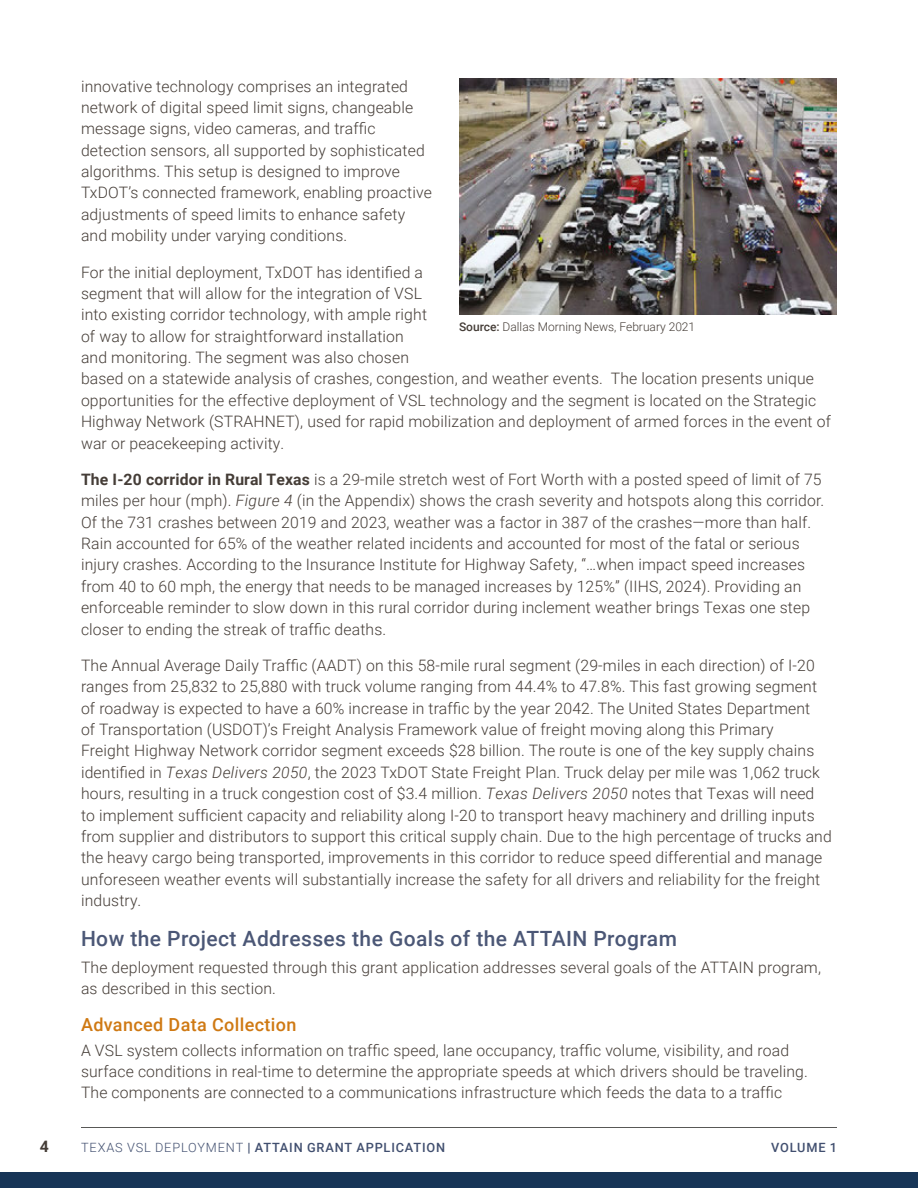
<style>
.page{position:relative;width:918px;height:1188px;background:#fff}
.page>*{position:absolute;margin:0;border:0;box-sizing:border-box;transform-origin:0 0}
.t1{font:500 21px "Roboto";letter-spacing:.02em;color:#4b5776}
.t2{font:500 18px "Roboto";letter-spacing:.02em;color:#cf7913}
.t3{font:300 15.75px/21.3px "Roboto";letter-spacing:.01em;color:#453d37}
.t4{font:700 15.75px "Roboto";color:#453d37}
.t5{font:500 12.75px "Roboto";letter-spacing:.065em;color:#414f6f}
.t6{font:300 12px "Roboto";color:#453d37}
.s1{font-weight:700}
.s2{font-style:italic}
.s3{font-weight:500}
.s4{font-weight:300}
</style>
<div class="page">
<div style="left:0;top:1173px;width:918px;height:15px;background:#173557"></div>
<hr style="left:81px;top:1127px;width:756px;height:1px;background:#1d1d1b">
<img style="left:459px;top:78px;width:378px;height:236px">
<p class="t3" style="left:81px;top:75px;width:334px">innovative technology comprises an integrated network of digital speed limit signs, changeable</p>
<p class="t3" style="left:81px;top:117px;width:296px">message signs, video cameras, and traffic</p>
<p class="t3" style="left:81px;top:139px;width:352px">detection sensors, all supported by sophisticated algorithms. This setup is designed to improve TxDOT’s connected framework, enabling proactive adjustments of speed limits to enhance safety and mobility under varying conditions.</p>
<p class="t3" style="left:81px;top:261px;width:344px">For the initial deployment, TxDOT has identified a</p>
<p class="t3" style="left:81px;top:282px;width:751px">segment that will allow for the integration of VSL<br>into existing corridor technology, with ample right<br>of way to allow for straightforward installation<br>and monitoring. The segment was also chosen<br>based on a statewide analysis of crashes, congestion, and weather events. The location presents unique opportunities for the effective deployment of VSL technology and the segment is located on the Strategic Highway Network (STRAHNET), used for rapid mobilization and deployment of armed forces in the event of war or peacekeeping activity.</p>
<p class="t3" style="left:81px;top:468px;width:745px"><span class="s1">The I-20 corridor in Rural Texas</span> is a 29-mile stretch west of Fort Worth with a posted speed of limit of 75 miles per hour (mph). <span class="s2">Figure 4</span> (in the Appendix) shows the crash severity and hotspots along this corridor.<br>Of the 731 crashes between 2019 and 2023, weather was a factor in 387 of the crashes—more than half.<br>Rain accounted for 65% of the weather related incidents and accounted for most of the fatal or serious injury crashes. According to the Insurance Institute for Highway Safety, “…when impact speed increases from 40 to 60 mph, the energy that needs to be managed increases by 125%” (IIHS, 2024). Providing an enforceable reminder to slow down in this rural corridor during inclement weather brings Texas one step</p>
<p class="t3" style="left:81px;top:618px;width:307px">closer to ending the streak of traffic deaths.</p>
<p class="t3" style="left:81px;top:654px;width:735px">The Annual Average Daily Traffic (AADT) on this 58-mile rural segment (29-miles in each direction) of I-20</p>
<p class="t3" style="left:81px;top:675px;width:738px">ranges from 25,832 to 25,880 with truck volume ranging from 44.4% to 47.8%. This fast growing segment</p>
<p class="t3" style="left:81px;top:697px;width:731px">of roadway is expected to have a 60% increase in traffic by the year 2042. The United States Department</p>
<p class="t3" style="left:81px;top:718px;width:740px">of Transportation (USDOT)’s Freight Analysis Framework value of freight moving along this Primary Freight Highway Network corridor segment exceeds $28 billion. The route is one of the key supply chains identified in <span class="s2">Texas Delivers 2050</span>, the 2023 TxDOT State Freight Plan. Truck delay per mile was 1,062 truck hours, resulting in a truck congestion cost of $3.4 million. <span class="s2">Texas Delivers 2050</span> notes that Texas will need</p>
<p class="t3" style="left:81px;top:804px;width:735px">to implement sufficient capacity and reliability along I-20 to transport heavy machinery and drilling inputs</p>
<p class="t3" style="left:81px;top:825px;width:752px">from supplier and distributors to support this critical supply chain. Due to the high percentage of trucks and the heavy cargo being transported, improvements in this corridor to reduce speed differential and manage unforeseen weather events will substantially increase the safety for all drivers and reliability for the freight industry.</p>
<h3 class="t1" style="left:81px;top:924px;width:597px">How the Project Addresses the Goals of the ATTAIN Program</h3>
<p class="t3" style="left:81px;top:956px;width:742px">The deployment requested through this grant application addresses several goals of the ATTAIN program, as described in this section.</p>
<p class="t2" style="left:81px;top:1012px;width:217px">Advanced Data Collection</p>
<p class="t3" style="left:81px;top:1039px;width:710px">A VSL system collects information on traffic speed, lane occupancy, traffic volume, visibility, and road</p>
<p class="t3" style="left:81px;top:1060px;width:728px">surface conditions in real-time to determine the appropriate speeds at which drivers should be traveling.</p>
<p class="t3" style="left:81px;top:1082px;width:703px">The components are connected to a communications infrastructure which feeds the data to a traffic</p>
<p class="t6" style="left:459px;top:319px;width:238px"><span class="s3">Source:</span> Dallas Morning News, February 2021</p>
<p class="t4" style="left:40px;top:1135px;width:11px">4</p>
<p class="t5" style="left:81px;top:1139px;width:365px"><span class="s4">TEXAS VSL DEPLOYMENT</span> | ATTAIN GRANT APPLICATION</p>
<p class="t5" style="left:771px;top:1139px;width:67px">VOLUME 1</p>
</div>
